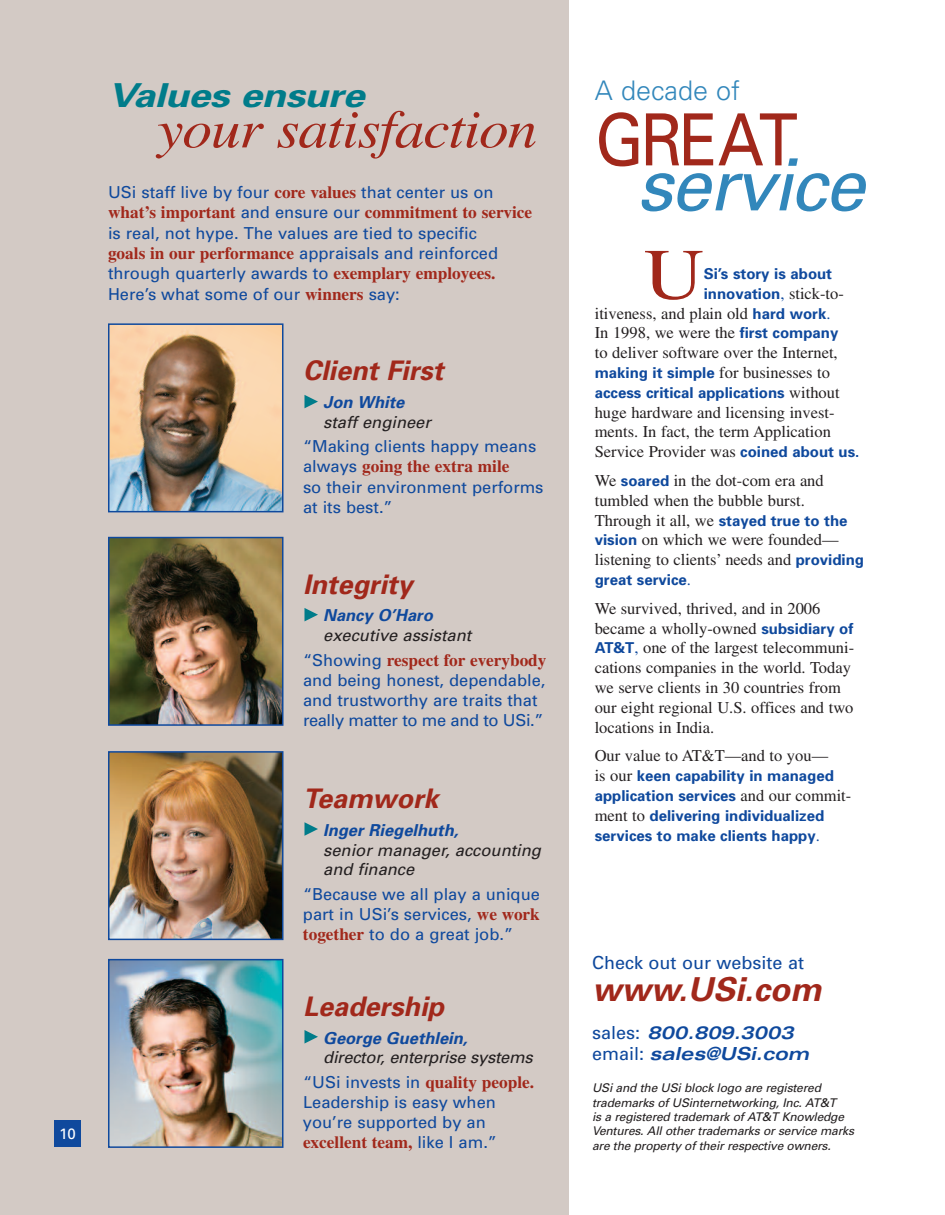
<style>
.page{position:relative;width:945px;height:1215px;background:#fff}
.page>*{position:absolute;margin:0;border:0;box-sizing:border-box;transform-origin:0 0}
.t1{font:72.3px "Times";color:#a1281b;scale:1.15 1}
.t2{font:italic 72px "Univers";letter-spacing:-.03em;color:#3287bb}
.t3{font:72px "Univers";letter-spacing:-.055em;color:#a1281b;scale:.88 1}
.t4{font:italic 54px "Times";letter-spacing:-.02em;color:#a1281b;scale:1.1 1}
.t5{font:italic 700 33px "Univers";letter-spacing:-.015em;color:#007c8a;scale:1.2 1}
.t6{font:italic 700 33px "Univers";color:#a1281b}
.t7{font:italic 700 27px "Univers";color:#a1281b}
.t8{font:300 27px "Univers";color:#3287bb}
.t9{font:italic 700 expanded 18px/21.6px "Univers";color:#0f499d}
.t10{font:18px "Univers";color:#0f499d}
.t11{font:700 17.25px "Times";color:#a1281b}
.t12{font:16.5px/19.8px "Times";color:#231f20}
.t13{font:16.5px/19.8px "Univers";color:#0f499d}
.t14{font:italic 16.5px/19.8px "Univers";color:#231f20}
.t15{font:italic 700 16.5px "Univers";color:#0f499d}
.t16{font:700 15px/19.8px "Univers";color:#0f499d}
.t17{font:15px "Univers";color:#fff}
.t18{font:italic 12px/14.4px "Univers";letter-spacing:-.015em;color:#231f20}
.s1{font-family:"Times";font-weight:700;font-size:17.25px;color:#a1281b}
.s2{font-family:"Univers";font-weight:400;font-size:16.5px;color:#0f499d}
.s3{font-family:"Times";font-weight:400;font-size:16.5px}
.s4{font-family:"Times";font-weight:400;font-size:16.5px;color:#231f20}
.s5{font-family:"Univers";font-weight:700;font-size:15px;color:#0f499d}
.s6{color:#0f499d}
.s7{font-weight:400;font-style:normal;font-stretch:normal}
</style>
<div class="page">
<div style="left:0;top:0;width:569px;height:1215px;background:#d3cac5"></div>
<img style="left:111px;top:540px;width:170px;height:183px">
<div style="left:108px;top:537px;width:176px;height:189px;border:2px solid #0f499d"></div>
<img style="left:111px;top:326px;width:170px;height:183px">
<div style="left:108px;top:323px;width:176px;height:189px;border:2px solid #0f499d"></div>
<img style="left:111px;top:754px;width:170px;height:183px">
<div style="left:108px;top:751px;width:176px;height:189px;border:2px solid #0f499d"></div>
<img style="left:111px;top:962px;width:170px;height:183px">
<div style="left:108px;top:959px;width:176px;height:189px;border:2px solid #0f499d"></div>
<svg style="left:304px;top:395px;width:14px;height:13px"></svg>
<svg style="left:304px;top:608px;width:14px;height:13px"></svg>
<svg style="left:304px;top:822px;width:14px;height:14px"></svg>
<svg style="left:304px;top:1030px;width:14px;height:14px"></svg>
<div style="left:54px;top:1120px;width:27px;height:28px;background:#0f499d"></div>
<p class="t17" style="left:59px;top:1128px;width:18px">10</p>
<h3 class="t5" style="left:108px;top:83px;width:215px">Values ensure</h3>
<h3 class="t4" style="left:157px;top:111px;width:347px">your satisfaction</h3>
<p class="t13" style="left:108px;top:183px;width:387px">USi staff live by four <span class="s1">core values</span> that center us on</p>
<p class="t11" style="left:108px;top:207px;width:426px">what’s important <span class="s2">and ensure our</span> commitment to service</p>
<p class="t13" style="left:108px;top:224px;width:392px;line-height:20.4px">is real, not hype. The values are tied to specific <span class="s1">goals in our performance</span> appraisals and reinforced through quarterly awards to <span class="s1">exemplary employees.<br></span>Here’s what some of our <span class="s1">winners</span> say:</p>
<h3 class="t7" style="left:303px;top:361px;width:142px">Client First</h3>
<p class="t15" style="left:323px;top:396px;width:83px">Jon White</p>
<p class="t14" style="left:323px;top:414px;width:109px">staff engineer</p>
<p class="t13" style="left:303px;top:438px;width:235px">“Making clients happy means</p>
<p class="t11" style="left:303px;top:461px;width:208px"><span class="s2">always</span> going the extra mile</p>
<p class="t13" style="left:303px;top:479px;width:242px">so their environment performs at its best.”</p>
<h3 class="t7" style="left:303px;top:574px;width:111px">Integrity</h3>
<p class="t15" style="left:323px;top:610px;width:111px">Nancy O’Haro</p>
<p class="t14" style="left:323px;top:627px;width:150px">executive assistant</p>
<p class="t11" style="left:303px;top:654px;width:245px"><span class="s2">“Showing</span> respect for everybody</p>
<p class="t13" style="left:303px;top:672px;width:244px">and being honest, dependable, and trustworthy are traits that really matter to me and to USi.”</p>
<h3 class="t7" style="left:303px;top:788px;width:137px">Teamwork</h3>
<p class="t15" style="left:323px;top:824px;width:137px">Inger Riegelhuth,</p>
<p class="t14" style="left:323px;top:841px;width:219px">senior manager, accounting and finance</p>
<p class="t13" style="left:303px;top:885px;width:238px;line-height:20.2px;text-align:justify">“Because we all play a unique part in USi’s services, <span class="s1">we work together</span> to do a great job.”</p>
<h3 class="t7" style="left:303px;top:996px;width:143px">Leadership</h3>
<p class="t15" style="left:323px;top:1032px;width:146px">George Guethlein,</p>
<p class="t14" style="left:323px;top:1049px;width:211px">director, enterprise systems</p>
<p class="t11" style="left:303px;top:1076px;width:233px"><span class="s2">“USi invests in</span> quality people.</p>
<p class="t13" style="left:303px;top:1094px;width:194px">Leadership is easy when you’re supported by an</p>
<p class="t11" style="left:303px;top:1136px;width:196px">excellent team, <span class="s2">like I am.”</span></p>
<h3 class="t8" style="left:595px;top:81px;width:147px">A decade of</h3>
<h2 class="t3" style="left:595px;top:113px;width:232px">GREAT</h2>
<h2 class="t2" style="left:637px;top:158px;width:230px">service</h2>
<h1 class="t1" style="left:644px;top:249px;width:54px">U</h1>
<p class="t16" style="left:704px;top:265px;width:142px">Si’s story is about innovation<span class="s3">,</span> <span class="s4">stick-to-</span></p>
<p class="t12" style="left:595px;top:305px;width:245px">itiveness, and plain old <span class="s5">hard work</span><span class="s6">.<br></span>In 1998, we were the <span class="s5">first company </span>to deliver software over the Internet, <span class="s5">making it simple</span> for businesses to</p>
<p class="t16" style="left:595px;top:384px;width:246px">access critical applications <span class="s4">without</span></p>
<p class="t12" style="left:595px;top:404px;width:266px">huge hardware and licensing invest&shy;ments. In fact, the term Application<br>Service Provider was <span class="s5">coined about us.</span></p>
<p class="t12" style="left:595px;top:472px;width:271px">We <span class="s5">soared</span> in the dot-com era and tumbled when the bubble burst.<br>Through it all, we <span class="s5">stayed true to the vision</span> on which we were founded— listening to clients’ needs and <span class="s5">providing</span></p>
<p class="t16" style="left:595px;top:571px;width:98px">great service<span class="s3">.</span></p>
<p class="t12" style="left:595px;top:600px;width:261px">We survived, thrived, and in 2006 became a wholly-owned <span class="s5">subsidiary of AT&amp;T</span><span class="s6">,</span> one of the largest telecommuni&shy;cations companies in the world. Today we serve clients in 30 countries from our eight regional U.S. offices and two locations in India.</p>
<p class="t12" style="left:595px;top:748px;width:235px">Our value to AT&amp;T—and to you—</p>
<p class="t16" style="left:595px;top:767px;width:258px"><span class="s4">is our</span> keen capability in managed application services <span class="s4">and our commit&shy;ment to</span> delivering individualized services to make clients happy<span class="s3">.</span></p>
<p class="t10" style="left:592px;top:956px;width:213px">Check out our website at</p>
<h3 class="t6" style="left:592px;top:977px;width:231px">www.USi.com</h3>
<p class="t9" style="left:592px;top:1023px;width:219px"><span class="s7">sales:</span> 800.809.3003 <span class="s7">email:</span> sales@USi.com</p>
<p class="t18" style="left:592px;top:1082px;width:263px">USi and the USi block logo are registered trademarks of USinternetworking, Inc. AT&amp;T<br>is a registered trademark of AT&amp;T Knowledge Ventures. All other trademarks or service marks are the property of their respective owners.</p>
</div>
